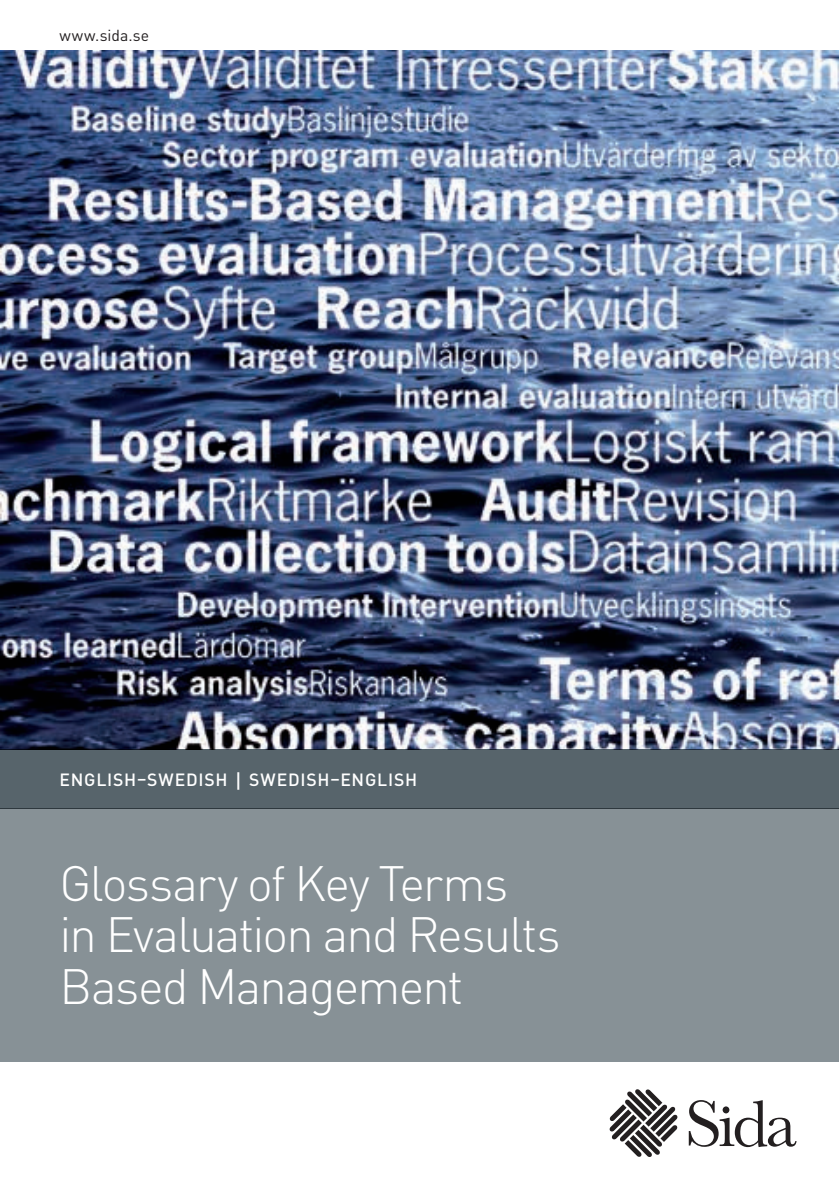
<style>
.page{position:relative;width:839px;height:1186px;background:#fff}
.page>*{position:absolute;margin:0;border:0;box-sizing:border-box;transform-origin:0 0}
.t1{font:300 49px/51.8px "DIN Pro";letter-spacing:-.035em;color:#fff}
.t2{font:500 17.5px "DIN Pro";letter-spacing:.04em;color:#fff}
.t3{font:15.75px "DIN Pro";letter-spacing:.005em;color:#231f20}
.s1{font-family:"Helvetica Neue LT Pro";font-weight:700}
</style>
<div class="page">
<img style="left:0;top:51px;width:838px;height:698px">
<svg style="left:609px;top:1089px;width:68px;height:68px"></svg>
<svg style="left:688px;top:1100px;width:108px;height:47px"></svg>
<div style="left:0;top:809px;width:838px;height:253px;background:#879196"></div>
<div style="left:0;top:749px;width:838px;height:60px;background:#57646b"></div>
<p class="t3" style="left:60px;top:24px;width:91px">www.sida.se</p>
<p class="t2" style="left:60px;top:767px;width:359px">ENGLISH–SWEDISH <span class="s1">|</span> SWEDISH–ENGLISH</p>
<p class="t1" style="left:60px;top:855px;width:502px">Glossary of Key Terms<br>in Evaluation and Results<br>Based Management</p>
</div>
